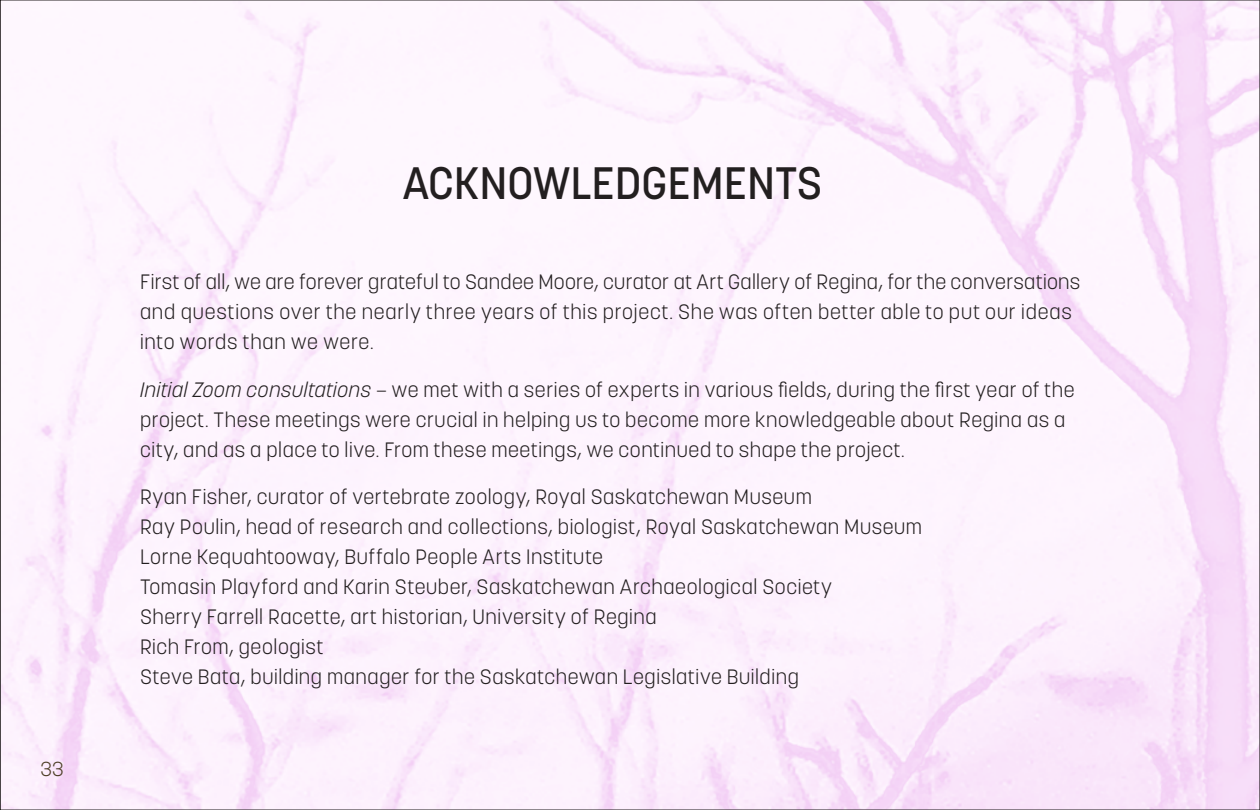
<style>
.page{position:relative;width:1260px;height:810px;background:#fff}
.page>*{position:absolute;margin:0;border:0;box-sizing:border-box;transform-origin:0 0}
.t1{font:500 45px "Korolev";color:#231f20}
.t2{font:300 20.5px/30px "Korolev";letter-spacing:.025em;color:#231f20}
.t3{font:300 20px "Korolev";color:#4b3c24}
.s1{font-style:italic}
</style>
<div class="page">
<img style="left:2px;top:2px;width:1256px;height:806px">
<p class="t3" style="left:40px;top:756px;width:25px">33</p>
<h1 class="t1" style="left:403px;top:155px;width:421px">ACKNOWLEDGEMENTS</h1>
<p class="t2" style="left:140px;top:267px;width:942px">First of all, we are forever grateful to Sandee Moore, curator at Art Gallery of Regina, for the conversations and questions over the nearly three years of this project. She was often better able to put our ideas into words than we were.</p>
<p class="t2" style="left:140px;top:374px;width:936px"><span class="s1">Initial Zoom consultations</span> – we met with a series of experts in various fields, during the first year of the project. These meetings were crucial in helping us to become more knowledgeable about Regina as a city, and as a place to live. From these meetings, we continued to shape the project.</p>
<p class="t2" style="left:140px;top:482px;width:784px">Ryan Fisher, curator of vertebrate zoology, Royal Saskatchewan Museum<br>Ray Poulin, head of research and collections, biologist, Royal Saskatchewan Museum Lorne Kequahtooway, Buffalo People Arts Institute<br>Tomasin Playford and Karin Steuber, Saskatchewan Archaeological Society<br>Sherry Farrell Racette, art historian, University of Regina<br>Rich From, geologist<br>Steve Bata, building manager for the Saskatchewan Legislative Building</p>
</div>
